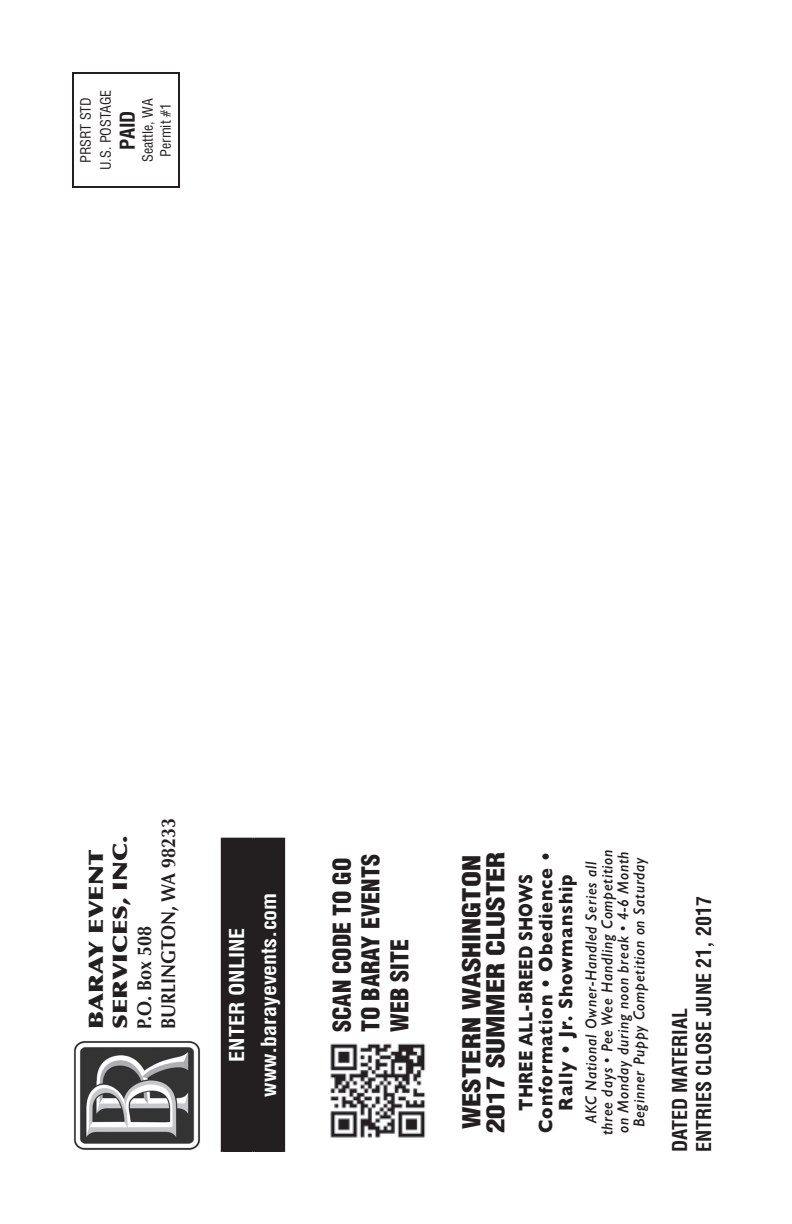
<style>
.page{position:relative;width:792px;height:1224px;background:#fff}
.page>*{position:absolute;margin:0;border:0;box-sizing:border-box;transform-origin:0 0}
.t1{font:900 condensed 24.2px/24px "Helvetica LT Pro";color:#231f20;scale:1.19 1}
.t2{font:900 condensed 24px/28.8px "Helvetica LT Pro";color:#231f20}
.t3{font:700 20px/20px "Gill Sans";letter-spacing:.05em;color:#231f20;text-align:center;scale:.81 1}
.t4{font:700 condensed 20px/24px "Helvetica LT Pro";color:#231f20}
.t5{font:700 condensed 20px/32px "Helvetica LT Pro";color:#fff;text-align:center;scale:1.1 1}
.t6{font:700 20px/24px "Optima";color:#231f20;scale:.9 1}
.t7{font:900 20px/24px "Optima";color:#231f20;scale:1.25 1}
.t8{font:italic 600 16px/16px "Gill Sans";letter-spacing:.05em;color:#231f20;text-align:center;scale:.9 1}
.t9{font:condensed 14px/20px "Helvetica LT Pro";color:#231f20;text-align:center}
</style>
<div class="page">
<div style="left:223px;top:840px;width:60px;height:310px;background:#231f20"></div>
<hr style="left:221px;top:838px;width:2px;height:314px;background:#231f20">
<hr style="left:223px;top:1150px;width:30px;height:2px;background:#231f20">
<hr style="left:223px;top:838px;width:30px;height:2px;background:#231f20">
<hr style="left:253px;top:838px;width:2px;height:314px;background:#231f20">
<hr style="left:255px;top:1150px;width:28px;height:2px;background:#231f20">
<hr style="left:255px;top:838px;width:28px;height:2px;background:#231f20">
<hr style="left:283px;top:838px;width:2px;height:314px;background:#231f20">
<img style="left:74px;top:1041px;width:126px;height:109px">
<div style="left:72px;top:72px;width:108px;height:116px;border:2px solid #231f20"></div>
<img style="left:330px;top:1043px;width:96px;height:95px">
<p class="t9" style="left:76px;top:170px;width:82px;rotate:-90deg">PRSRT STD<br>U.S. POSTAGE</p>
<p class="t9" style="left:139px;top:162px;width:65px;line-height:18px;rotate:-90deg">Seattle, WA<br>Permit #1</p>
<p class="t4" style="left:115px;top:150px;width:41px;rotate:-90deg">PAID</p>
<p class="t6" style="left:132px;top:1029px;width:236px;rotate:-90deg">P.O. Box 508<br>BURLINGTON, WA 98233</p>
<p class="t7" style="left:84px;top:1029px;width:156px;rotate:-90deg">BARAY EVENT<br>SERVICES, INC.</p>
<p class="t5" style="left:220px;top:1097px;width:187px;rotate:-90deg">ENTER ONLINE www.barayevents.com</p>
<h2 class="t2" style="left:328px;top:1032px;width:179px;rotate:-90deg">SCAN CODE TO GO<br>TO BARAY EVENTS<br>WEB SITE</h2>
<h1 class="t1" style="left:460px;top:1133px;width:238px;rotate:-90deg">WESTERN WASHINGTON<br>2017 SUMMER CLUSTER</h1>
<p class="t3" style="left:515px;top:1133px;width:349px;rotate:-90deg">THREE ALL-BREED SHOWS<br>Conformation • Obedience •<br>Rally • Jr. Showmanship</p>
<p class="t8" style="left:583px;top:1135px;width:319px;rotate:-90deg">AKC National Owner-Handled Series all three days • Pee Wee Handling Competition on Monday during noon break • 4-6 Month Beginner Puppy Competition on Saturday</p>
<p class="t4" style="left:667px;top:1152px;width:257px;rotate:-90deg">DATED MATERIAL<br>ENTRIES CLOSE JUNE 21, 2017</p>
</div>
